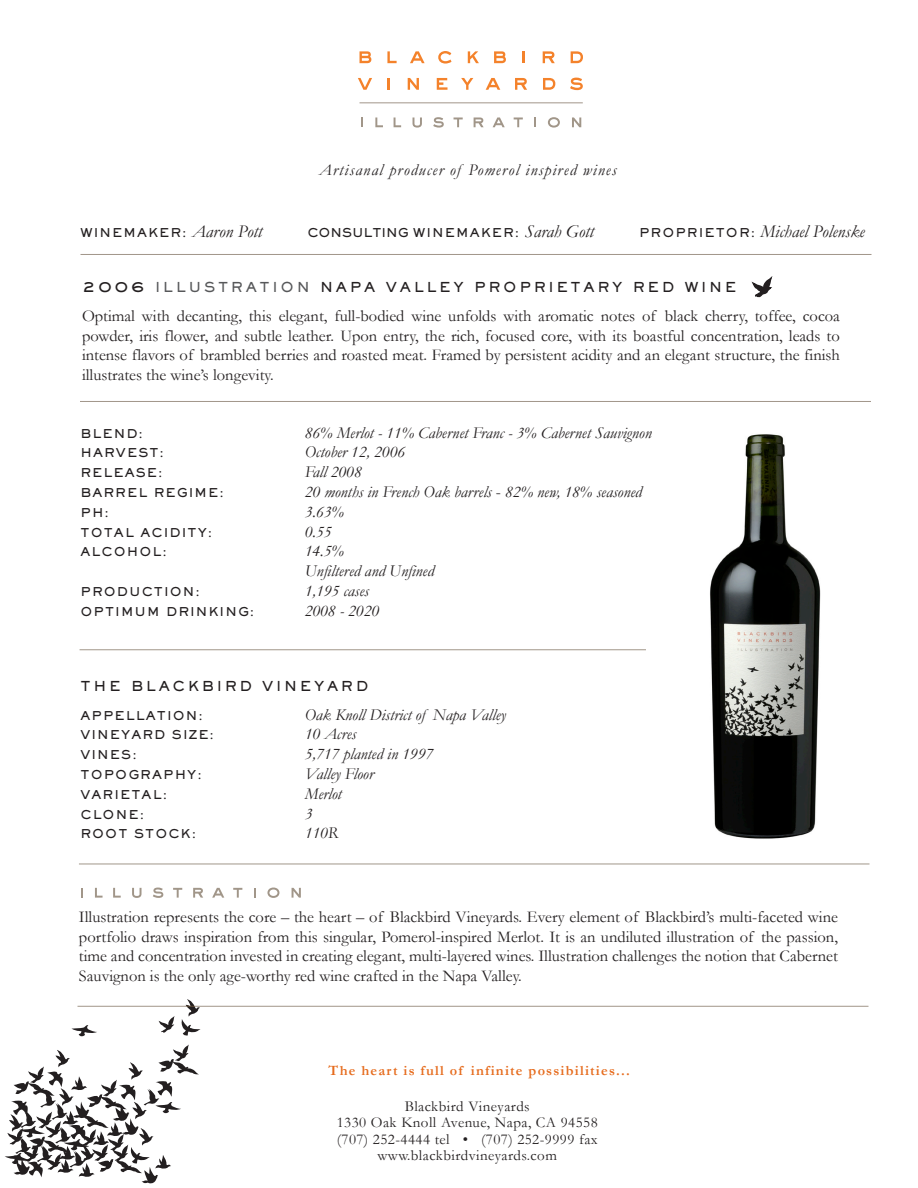
<style>
.page{position:relative;width:918px;height:1188px;background:#fff}
.page>*{position:absolute;margin:0;border:0;box-sizing:border-box;transform-origin:0 0}
.t1{font:italic 18px "Garamond";color:#231f20}
.t2{font:16.5px/19.8px "Garamond";color:#231f20;text-align:justify}
.t3{font:italic 16.5px/19.8px "Garamond";color:#231f20}
.t4{font:italic 16.5px "Garamond";letter-spacing:.07em;color:#231f20}
.t5{font:15px/16.5px "Garamond";letter-spacing:.03em;color:#231f20;text-align:center}
.t6{font:700 14.25px "Garamond";letter-spacing:.085em;color:#e66c1e}
.t7{font:800 13.5px "Sackers Gothic Std";letter-spacing:.2em;color:#231f20}
.t8{font:800 12px "Sackers Gothic Std";letter-spacing:.09em;color:#231f20}
.t9{font:800 12px "Sackers Gothic Std";color:#231f20}
.s1{font-family:"Garamond";font-weight:400;font-style:italic;font-size:18px}
.s2{font-family:"Sackers Gothic Std";font-weight:800;font-style:normal;font-size:12px}
.s3{font-size:15px}
.s4{color:#57585a}
.s5{font-style:normal}
</style>
<div class="page">
<hr style="left:79px;top:864px;width:790px;height:1px;background:#a19689">
<svg style="left:360px;top:51px;width:11px;height:12px"></svg>
<svg style="left:387px;top:51px;width:10px;height:12px"></svg>
<svg style="left:410px;top:51px;width:15px;height:12px"></svg>
<svg style="left:438px;top:51px;width:14px;height:13px"></svg>
<svg style="left:468px;top:51px;width:11px;height:12px"></svg>
<svg style="left:494px;top:51px;width:12px;height:12px"></svg>
<svg style="left:523px;top:51px;width:2px;height:12px"></svg>
<svg style="left:543px;top:51px;width:12px;height:12px"></svg>
<svg style="left:571px;top:51px;width:12px;height:12px"></svg>
<svg style="left:358px;top:78px;width:14px;height:12px"></svg>
<svg style="left:387px;top:78px;width:3px;height:12px"></svg>
<svg style="left:408px;top:78px;width:11px;height:12px"></svg>
<svg style="left:437px;top:78px;width:11px;height:12px"></svg>
<svg style="left:461px;top:78px;width:12px;height:12px"></svg>
<svg style="left:486px;top:78px;width:14px;height:12px"></svg>
<svg style="left:515px;top:78px;width:12px;height:12px"></svg>
<svg style="left:543px;top:78px;width:12px;height:12px"></svg>
<svg style="left:570px;top:78px;width:13px;height:12px"></svg>
<hr style="left:360px;top:103px;width:223px;height:1px;background:#a19689">
<hr style="left:81px;top:254px;width:791px;height:1px;background:#a19689">
<hr style="left:80px;top:650px;width:566px;height:1px;background:#a19689">
<svg style="left:81px;top:888px;width:2px;height:10px"></svg>
<svg style="left:95px;top:888px;width:8px;height:10px"></svg>
<svg style="left:113px;top:888px;width:8px;height:10px"></svg>
<svg style="left:132px;top:888px;width:10px;height:10px"></svg>
<svg style="left:153px;top:888px;width:10px;height:10px"></svg>
<svg style="left:173px;top:888px;width:9px;height:10px"></svg>
<svg style="left:193px;top:888px;width:10px;height:10px"></svg>
<svg style="left:212px;top:888px;width:12px;height:10px"></svg>
<svg style="left:233px;top:888px;width:9px;height:10px"></svg>
<svg style="left:254px;top:888px;width:2px;height:10px"></svg>
<svg style="left:267px;top:888px;width:12px;height:10px"></svg>
<svg style="left:292px;top:888px;width:9px;height:10px"></svg>
<hr style="left:80px;top:401px;width:791px;height:1px;background:#a19689">
<hr style="left:78px;top:1006px;width:791px;height:1px;background:#a19689">
<svg style="left:159px;top:1016px;width:16px;height:17px"></svg>
<svg style="left:71px;top:1025px;width:26px;height:11px"></svg>
<svg style="left:5px;top:1044px;width:194px;height:139px"></svg>
<svg style="left:181px;top:999px;width:20px;height:37px"></svg>
<svg style="left:751px;top:278px;width:21px;height:20px"></svg>
<svg style="left:361px;top:117px;width:2px;height:10px"></svg>
<svg style="left:375px;top:117px;width:8px;height:10px"></svg>
<svg style="left:394px;top:117px;width:7px;height:10px"></svg>
<svg style="left:413px;top:117px;width:9px;height:11px"></svg>
<svg style="left:433px;top:117px;width:11px;height:11px"></svg>
<svg style="left:454px;top:117px;width:9px;height:10px"></svg>
<svg style="left:474px;top:117px;width:10px;height:10px"></svg>
<svg style="left:493px;top:117px;width:12px;height:10px"></svg>
<svg style="left:514px;top:117px;width:9px;height:10px"></svg>
<svg style="left:534px;top:117px;width:2px;height:10px"></svg>
<svg style="left:548px;top:117px;width:12px;height:11px"></svg>
<svg style="left:572px;top:117px;width:9px;height:10px"></svg>
<img style="left:710px;top:434px;width:111px;height:405px">
<p class="t4" style="left:319px;top:158px;width:299px">Artisanal producer of Pomerol inspired wines</p>
<p class="t8" style="left:81px;top:224px;width:183px">WINEMAKER: <span class="s1">Aaron Pott</span></p>
<p class="t9" style="left:307px;top:224px;width:288px">CONSULTING WINEMAKER: <span class="s1">Sarah Gott</span></p>
<p class="t1" style="left:639px;top:219px;width:227px"><span class="s2">PROPRIETOR:</span> Michael Polenske</p>
<p class="t7" style="left:82px;top:278px;width:656px"><span class="s3">2006</span> <span class="s4">ILLUSTRATION</span> NAPA VALLEY PROPRIETARY RED WINE</p>
<p class="t2" style="left:82px;top:305px;width:760px">Optimal with decanting, this elegant, full-bodied wine unfolds with aromatic notes of black cherry, toffee, cocoa powder, iris flower, and subtle leather. Upon entry, the rich, focused core, with its boastful concentration, leads to intense flavors of brambled berries and roasted meat. Framed by persistent acidity and an elegant structure, the finish illustrates the wine’s longevity.</p>
<p class="t8" style="left:81px;top:425px;width:64px">BLEND:</p>
<p class="t3" style="left:305px;top:422px;width:348px">86% Merlot - 11% Cabernet Franc - 3% Cabernet Sauvignon</p>
<p class="t8" style="left:81px;top:445px;width:85px">HARVEST:</p>
<p class="t3" style="left:305px;top:442px;width:102px">October 12, 2006</p>
<p class="t8" style="left:81px;top:465px;width:84px">RELEASE:</p>
<p class="t3" style="left:305px;top:462px;width:59px">Fall 2008</p>
<p class="t8" style="left:81px;top:485px;width:145px">BARREL REGIME:</p>
<p class="t3" style="left:305px;top:482px;width:339px">20 months in French Oak barrels <span class="s5">-</span> 82% new, 18% seasoned</p>
<p class="t8" style="left:81px;top:504px;width:30px">PH:</p>
<p class="t3" style="left:305px;top:501px;width:41px">3.63%</p>
<p class="t8" style="left:81px;top:524px;width:133px">TOTAL ACIDITY:</p>
<p class="t3" style="left:305px;top:521px;width:28px">0.55</p>
<p class="t8" style="left:81px;top:544px;width:88px">ALCOHOL:</p>
<p class="t3" style="left:305px;top:541px;width:131px">14.5%<br>Unfiltered and Unfined</p>
<p class="t8" style="left:81px;top:584px;width:121px">PRODUCTION:</p>
<p class="t3" style="left:305px;top:581px;width:66px">1,195 cases</p>
<p class="t8" style="left:81px;top:603px;width:175px">OPTIMUM DRINKING:</p>
<p class="t3" style="left:305px;top:600px;width:76px">2008 - 2020</p>
<p class="t7" style="left:81px;top:677px;width:289px">THE BLACKBIRD VINEYARD</p>
<p class="t8" style="left:81px;top:707px;width:124px">APPELLATION:</p>
<p class="t3" style="left:305px;top:704px;width:203px">Oak Knoll District of Napa Valley</p>
<p class="t8" style="left:81px;top:727px;width:135px">VINEYARD SIZE:</p>
<p class="t3" style="left:305px;top:724px;width:53px">10 Acres</p>
<p class="t8" style="left:81px;top:747px;width:58px">VINES:</p>
<p class="t3" style="left:305px;top:744px;width:130px">5,717 planted in 1997</p>
<p class="t8" style="left:81px;top:767px;width:123px">TOPOGRAPHY:</p>
<p class="t3" style="left:305px;top:764px;width:71px">Valley Floor</p>
<p class="t8" style="left:81px;top:786px;width:88px">VARIETAL:</p>
<p class="t3" style="left:305px;top:783px;width:38px">Merlot</p>
<p class="t8" style="left:81px;top:806px;width:65px">CLONE:</p>
<p class="t3" style="left:305px;top:803px;width:9px">3</p>
<p class="t8" style="left:81px;top:826px;width:117px">ROOT STOCK:</p>
<p class="t3" style="left:305px;top:823px;width:35px">110R</p>
<p class="t2" style="left:79px;top:906px;width:760px">Illustration represents the core – the heart – of Blackbird Vineyards. Every element of Blackbird’s multi-faceted wine portfolio draws inspiration from this singular, Pomerol-inspired Merlot. It is an undiluted illustration of the passion, time and concentration invested in creating elegant, multi-layered wines. Illustration challenges the notion that Cabernet Sauvignon is the only age-worthy red wine crafted in the Napa Valley.</p>
<p class="t6" style="left:329px;top:1060px;width:303px">The heart is full of infinite possibilities...</p>
<p class="t5" style="left:337px;top:1098px;width:263px">Blackbird Vineyards<br>1330 Oak Knoll Avenue, Napa, CA 94558 (707) 252-4444 tel • (707) 252-9999 fax www.blackbirdvineyards.com</p>
</div>
